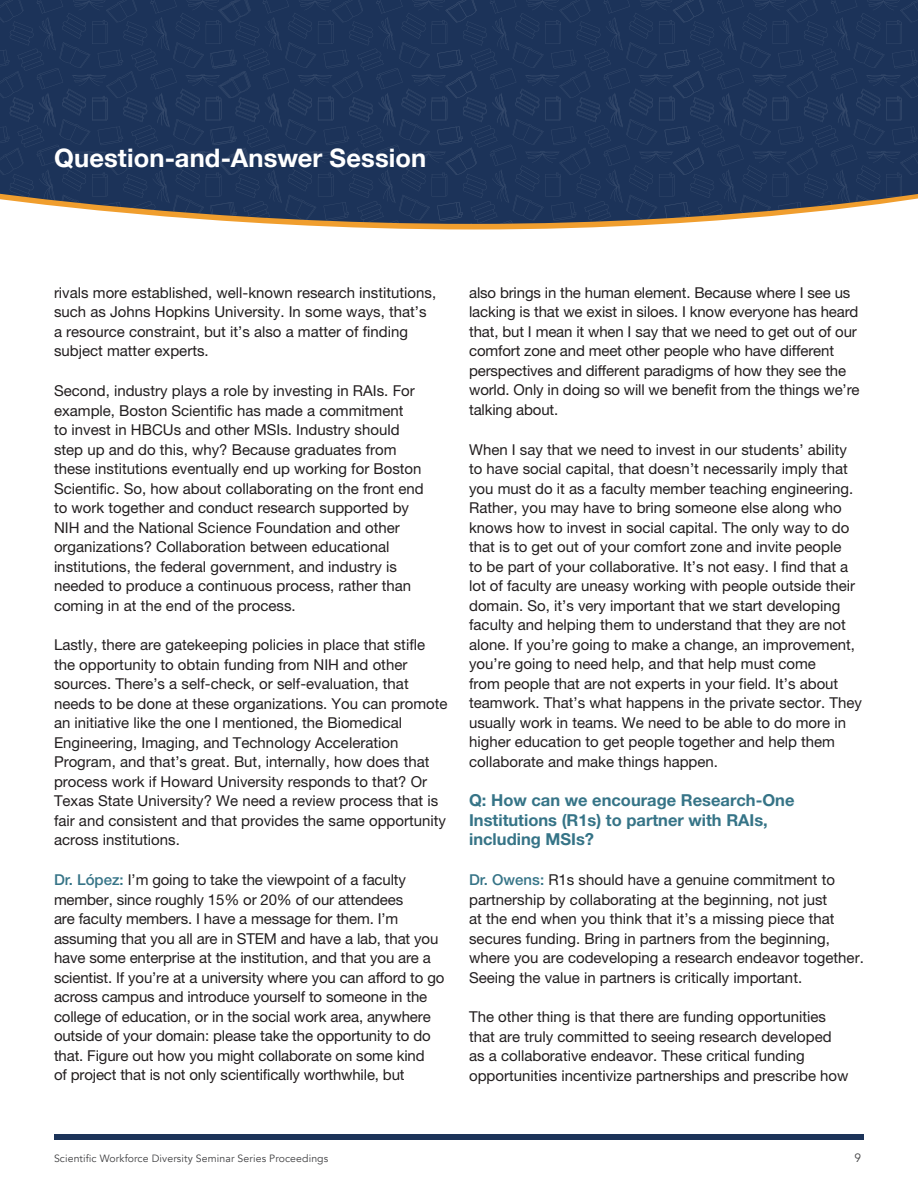
<style>
.page{position:relative;width:918px;height:1188px;background:#fff}
.page>*{position:absolute;margin:0;border:0;box-sizing:border-box;transform-origin:0 0}
.t1{font:700 25.5px "Helvetica Neue";letter-spacing:.005em;color:#fff}
.t2{font:700 16.5px/19.5px "Helvetica Neue LT Pro";color:#367487}
.t3{font:15px/19.5px "Helvetica Neue LT Pro";color:#221e1f}
.t4{font:12px "Avenir";color:#404042}
.t5{font:10.5px "Avenir";letter-spacing:.01em;color:#404042}
.s1{font-weight:500;color:#367487}
</style>
<div class="page">
<div style="left:54px;top:1134px;width:810px;height:5px;background:#1c3359"></div>
<svg style="left:278px;top:224px;width:384px;height:6px;fill:#f09e2e"></svg>
<svg style="left:0;top:0;width:918px;height:224px;background:#273c5e"></svg>
<h1 class="t1" style="left:54px;top:138px;width:374px">Question-and-Answer Session</h1>
<p class="t3" style="left:54px;top:283px;width:384px">rivals more established, well-known research institutions, such as Johns Hopkins University. In some ways, that’s a resource constraint, but it’s also a matter of finding subject matter experts.</p>
<p class="t3" style="left:54px;top:381px;width:371px">Second, industry plays a role by investing in RAIs. For example, Boston Scientific has made a commitment<br>to invest in HBCUs and other MSIs. Industry should step up and do this, why? Because graduates from these institutions eventually end up working for Boston Scientific. So, how about collaborating on the front end to work together and conduct research supported by NIH and the National Science Foundation and other organizations? Collaboration between educational institutions, the federal government, and industry is needed to produce a continuous process, rather than coming in at the end of the process.</p>
<p class="t3" style="left:54px;top:635px;width:395px">Lastly, there are gatekeeping policies in place that stifle the opportunity to obtain funding from NIH and other sources. There’s a self-check, or self-evaluation, that needs to be done at these organizations. You can promote an initiative like the one I mentioned, the Biomedical Engineering, Imaging, and Technology Acceleration Program, and that’s great. But, internally, how does that process work if Howard University responds to that? Or Texas State University? We need a review process that is fair and consistent and that provides the same opportunity across institutions.</p>
<p class="t3" style="left:54px;top:870px;width:392px"><span class="s1">Dr. López:</span> I’m going to take the viewpoint of a faculty member, since roughly 15% or 20% of our attendees<br>are faculty members. I have a message for them. I’m assuming that you all are in STEM and have a lab, that you have some enterprise at the institution, and that you are a scientist. If you’re at a university where you can afford to go across campus and introduce yourself to someone in the college of education, or in the social work area, anywhere outside of your domain: please take the opportunity to do that. Figure out how you might collaborate on some kind<br>of project that is not only scientifically worthwhile, but</p>
<p class="t3" style="left:469px;top:283px;width:392px">also brings in the human element. Because where I see us lacking is that we exist in siloes. I know everyone has heard that, but I mean it when I say that we need to get out of our comfort zone and meet other people who have different perspectives and different paradigms of how they see the world. Only in doing so will we benefit from the things we’re talking about.</p>
<p class="t3" style="left:469px;top:439px;width:394px">When I say that we need to invest in our students’ ability to have social capital, that doesn’t necessarily imply that you must do it as a faculty member teaching engineering.<br>Rather, you may have to bring someone else along who knows how to invest in social capital. The only way to do that is to get out of your comfort zone and invite people<br>to be part of your collaborative. It’s not easy. I find that a lot of faculty are uneasy working with people outside their domain. So, it’s very important that we start developing faculty and helping them to understand that they are not alone. If you’re going to make a change, an improvement, you’re going to need help, and that help must come<br>from people that are not experts in your field. It’s about teamwork. That’s what happens in the private sector. They usually work in teams. We need to be able to do more in higher education to get people together and help them collaborate and make things happen.</p>
<h3 class="t2" style="left:469px;top:790px;width:327px">Q: How can we encourage Research-One<br>Institutions (R1s) to partner with RAIs, including MSIs?</h3>
<p class="t3" style="left:469px;top:870px;width:396px"><span class="s1">Dr. Owens:</span> R1s should have a genuine commitment to partnership by collaborating at the beginning, not just<br>at the end when you think that it’s a missing piece that secures funding. Bring in partners from the beginning, where you are codeveloping a research endeavor together.<br>Seeing the value in partners is critically important.</p>
<p class="t3" style="left:469px;top:1007px;width:381px">The other thing is that there are funding opportunities that are truly committed to seeing research developed as a collaborative endeavor. These critical funding opportunities incentivize partnerships and prescribe how</p>
<p class="t5" style="left:54px;top:1152px;width:276px">Scientific Workforce Diversity Seminar Series Proceedings</p>
<p class="t4" style="left:855px;top:1150px;width:8px">9</p>
</div>
